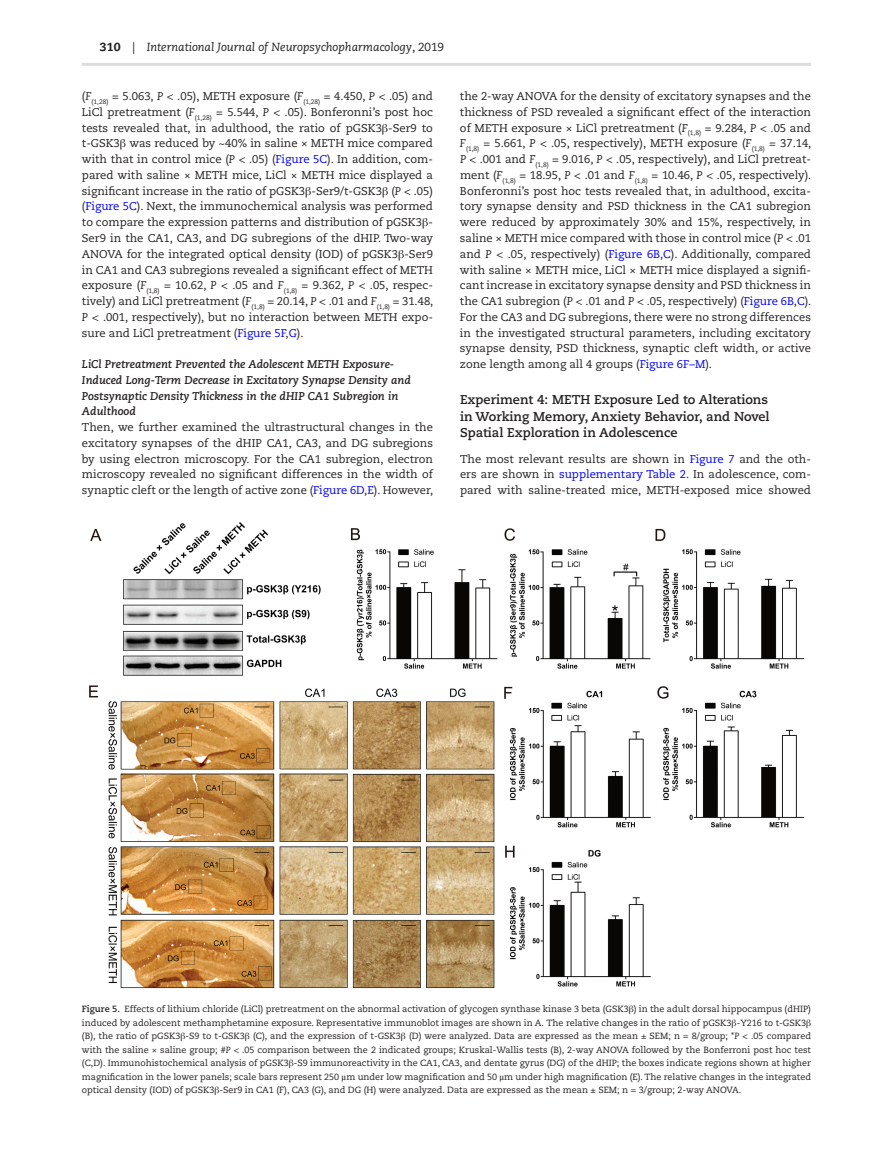
<style>
.page{position:relative;width:893px;height:1174px;background:#fff}
.page>*{position:absolute;margin:0;border:0;box-sizing:border-box;transform-origin:0 0}
.t1{font:700 12.75px/16.5px "Caecilia LT Std";color:#231f20}
.t2{font:italic 11.7px "Caecilia LT Std";color:#231f20}
.t3{font:11.25px/15.8px "Caecilia LT Std";color:#231f20;text-align:justify}
.t4{font:italic 700 11.25px/15.8px "Caecilia LT Std";color:#231f20}
.t5{font:9px/13.5px "Caecilia LT Std";color:#231f20;text-align:justify}
.s1{font-weight:800;font-style:normal}
.s2{font-style:normal}
.s3{font-style:italic}
.s4{font-family:"Gandhari Unicode"}
.s5{color:#00f}
.s6{font-weight:700}
</style>
<div class="page">
<hr style="left:82px;top:63px;width:729px;height:3px;background:#dcdddf">
<img style="left:89px;top:522px;width:715px;height:466px">
<p class="t2" style="left:100px;top:40px;width:346px"><span class="s1">310</span> <span class="s2">|</span> International Journal of Neuropsychopharmacology<span class="s2">, 2019</span></p>
<p class="t3" style="left:82px;top:89px;width:353px">(<span class="s3">F</span><sub>(1,28)</sub> = 5.063, <span class="s3">P</span> &lt; .05), METH exposure (<span class="s3">F</span><sub>(1,28)</sub> = 4.450, <span class="s3">P</span> &lt; .05) and LiCl pretreatment (<span class="s3">F</span><sub>(1,28)</sub> = 5.544, <span class="s3">P</span> &lt; .05). Bonferonni’s post hoc tests revealed that, in adulthood, the ratio of pGSK3<span class="s4">β</span>-Ser9 to t-GSK3<span class="s4">β</span> was reduced by ~40% in saline <span class="s4">×</span> METH mice compared with that in control mice (<span class="s3">P</span> &lt; .05) (<span class="s5">Figure 5C</span>). In addition, com&shy;pared with saline <span class="s4">×</span> METH mice, LiCl <span class="s4">×</span> METH mice displayed a significant increase in the ratio of pGSK3<span class="s4">β</span>-Ser9/t-GSK3<span class="s4">β</span> (<span class="s3">P</span> &lt; .05) (<span class="s5">Figure 5C</span>). Next, the immunochemical analysis was performed to compare the expression patterns and distribution of pGSK3<span class="s4">β</span>-Ser9 in the CA1, CA3, and DG subregions of the dHIP. Two-way ANOVA for the integrated optical density (IOD) of pGSK3<span class="s4">β</span>-Ser9 in CA1 and CA3 subregions revealed a significant effect of METH exposure (<span class="s3">F</span><sub>(1,8)</sub> = 10.62, <span class="s3">P</span> &lt; .05 and <span class="s3">F</span><sub>(1,8)</sub> = 9.362, <span class="s3">P</span> &lt; .05, respec&shy;tively) and LiCl pretreatment (<span class="s3">F</span><sub>(1,8)</sub> = 20.14, <span class="s3">P</span> &lt; .01 and <span class="s3">F</span><sub>(1,8)</sub> = 31.48, <span class="s3">P</span> &lt; .001, respectively), but no interaction between METH expo&shy;sure and LiCl pretreatment (<span class="s5">Figure 5F</span>,<span class="s5">G</span>).</p>
<p class="t4" style="left:82px;top:356px;width:330px">LiCl Pretreatment Prevented the Adolescent METH Exposure-Induced Long-Term Decrease in Excitatory Synapse Density and Postsynaptic Density Thickness in the dHIP CA1 Subregion in Adulthood</p>
<p class="t3" style="left:82px;top:419px;width:353px">Then, we further examined the ultrastructural changes in the excitatory synapses of the dHIP CA1, CA3, and DG subregions by using electron microscopy. For the CA1 subregion, electron microscopy revealed no significant differences in the width of synaptic cleft or the length of active zone (<span class="s5">Figure 6D</span>,<span class="s5">E</span>). However,</p>
<p class="t3" style="left:460px;top:89px;width:353px">the 2-way ANOVA for the density of excitatory synapses and the thickness of PSD revealed a significant effect of the interaction of METH exposure <span class="s4">×</span> LiCl pretreatment (<span class="s3">F</span><sub>(1,8)</sub> = 9.284, <span class="s3">P</span> &lt; .05 and <span class="s3">F</span><sub>(1,8)</sub> = 5.661, <span class="s3">P</span> &lt; .05, respectively), METH exposure (<span class="s3">F</span><sub>(1,8)</sub> = 37.14, <span class="s3">P</span> &lt; .001 and <span class="s3">F</span><sub>(1,8)</sub> = 9.016, <span class="s3">P</span> &lt; .05, respectively), and LiCl pretreat&shy;ment (<span class="s3">F</span><sub>(1,8)</sub> = 18.95, <span class="s3">P</span> &lt; .01 and <span class="s3">F</span><sub>(1,8)</sub> = 10.46, <span class="s3">P</span> &lt; .05, respectively).<br>Bonferonni’s post hoc tests revealed that, in adulthood, excita&shy;tory synapse density and PSD thickness in the CA1 subregion were reduced by approximately 30% and 15%, respectively, in saline <span class="s4">×</span> METH mice compared with those in control mice (<span class="s3">P</span> &lt; .01 and <span class="s3">P</span> &lt; .05, respectively) (<span class="s5">Figure 6B</span>,<span class="s5">C</span>). Additionally, compared with saline <span class="s4">×</span> METH mice, LiCl <span class="s4">×</span> METH mice displayed a signifi&shy;cant increase in excitatory synapse density and PSD thickness in the CA1 subregion (<span class="s3">P</span> &lt; .01 and <span class="s3">P</span> &lt; .05, respectively) (<span class="s5">Figure 6B</span>,<span class="s5">C</span>).<br>For the CA3 and DG subregions, there were no strong differences in the investigated structural parameters, including excitatory synapse density, PSD thickness, synaptic cleft width, or active zone length among all 4 groups (<span class="s5">Figure 6F–M</span>).</p>
<p class="t1" style="left:460px;top:391px;width:311px">Experiment 4: METH Exposure Led to Alterations in Working Memory, Anxiety Behavior, and Novel<br>Spatial Exploration in Adolescence</p>
<p class="t3" style="left:460px;top:451px;width:353px">The most relevant results are shown in <span class="s5">Figure 7</span> and the oth&shy;ers are shown in <span class="s5">supplementary Table 2</span>. In adolescence, com&shy;pared with saline-treated mice, METH-exposed mice showed</p>
<p class="t5" style="left:82px;top:1002px;width:731px"><span class="s6">Figure 5.</span> Effects of lithium chloride (LiCl) pretreatment on the abnormal activation of glycogen synthase kinase 3 beta (GSK3<span class="s4">β</span>) in the adult dorsal hippocampus (dHIP) induced by adolescent methamphetamine exposure. Representative immunoblot images are shown in A. The relative changes in the ratio of pGSK3<span class="s4">β</span>-Y216 to t-GSK3<span class="s4">β </span>(B), the ratio of pGSK3<span class="s4">β</span>-S9 to t-GSK3<span class="s4">β</span> (C), and the expression of t-GSK3<span class="s4">β</span> (D) were analyzed. Data are expressed as the mean ± SEM; n = 8/group; *<span class="s3">P</span> &lt; .05 compared with the saline <span class="s4">×</span> saline group; #<span class="s3">P</span> &lt; .05 comparison between the 2 indicated groups; Kruskal-Wallis tests (B), 2-way ANOVA followed by the Bonferroni post hoc test (C,D). Immunohistochemical analysis of pGSK3<span class="s4">β</span>-S9 immunoreactivity in the CA1, CA3, and dentate gyrus (DG) of the dHIP; the boxes indicate regions shown at higher magnification in the lower panels; scale bars represent 250 <span class="s4">µ</span>m under low magnification and 50 <span class="s4">µ</span>m under high magnification (E). The relative changes in the integrated optical density (IOD) of pGSK3<span class="s4">β</span>-Ser9 in CA1 (F), CA3 (G), and DG (H) were analyzed. Data are expressed as the mean ± SEM; n = 3/group; 2-way ANOVA.</p>
</div>
